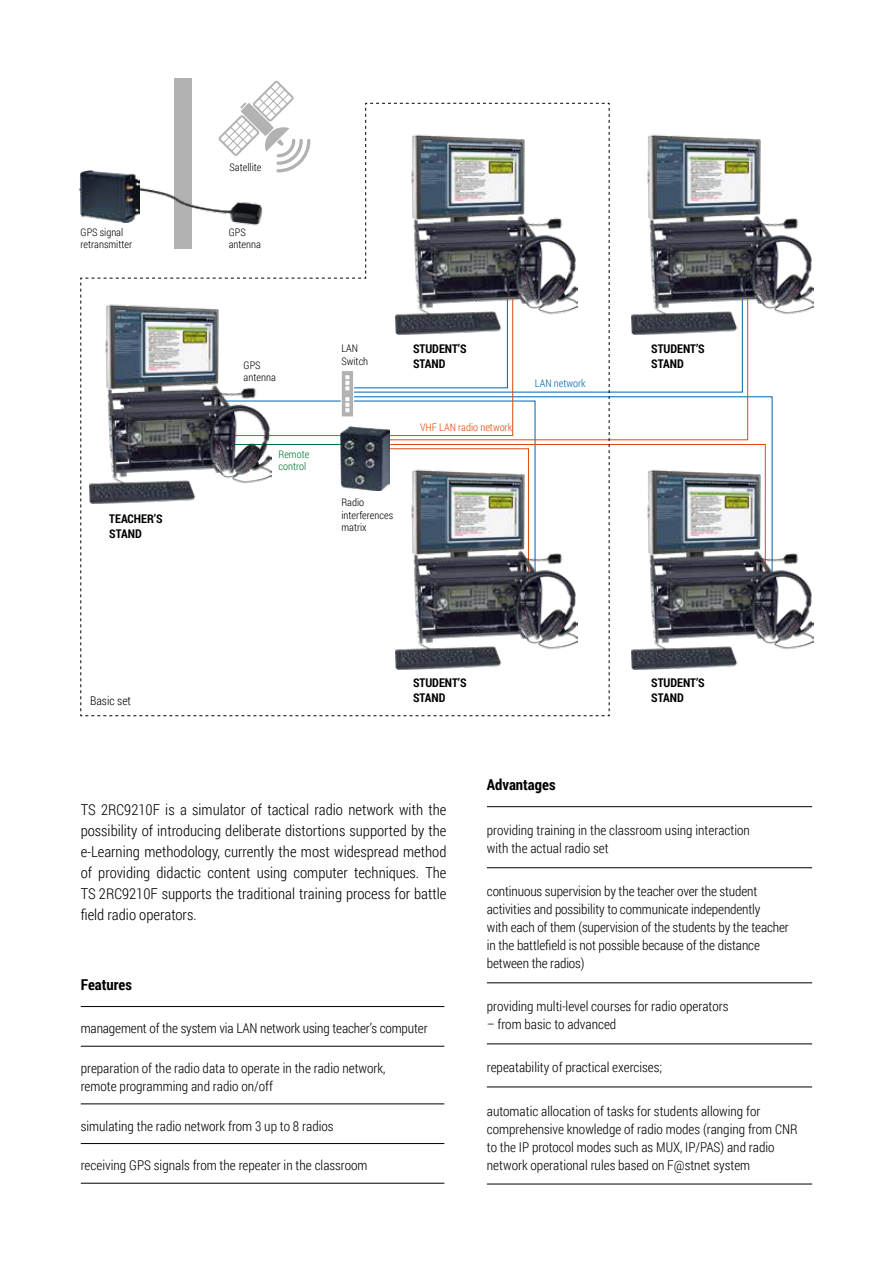
<style>
.page{position:relative;width:893px;height:1263px;background:#fff}
.page>*{position:absolute;margin:0;border:0;box-sizing:border-box;transform-origin:0 0}
.t1{font:300 15px/21px "Roboto Condensed";color:#000;text-align:justify}
.t2{font:700 15px "Roboto Condensed";color:#000}
.t3{font:300 13.5px/18px "Roboto Condensed";color:#000}
.t4{font:700 12px/15px "Roboto Condensed";color:#000}
.t5{font:300 12px "Roboto Condensed";color:#000}
.t6{font:300 10.5px/12.6px "Roboto Condensed";color:#000}
.t7{font:300 10.5px "Roboto Condensed";color:#de4b0d}
.t8{font:300 10.5px/12.6px "Roboto Condensed";color:#007835}
.t9{font:300 10.5px "Roboto Condensed";color:#0065ac}
</style>
<div class="page">
<hr style="left:487px;top:806px;width:325px;height:1px;background:#000">
<hr style="left:487px;top:867px;width:325px;height:1px;background:#000">
<hr style="left:487px;top:982px;width:325px;height:1px;background:#000">
<hr style="left:487px;top:1043px;width:325px;height:1px;background:#000">
<hr style="left:487px;top:1086px;width:325px;height:1px;background:#000">
<hr style="left:487px;top:1184px;width:325px;height:1px;background:#000">
<hr style="left:81px;top:1006px;width:363px;height:1px;background:#000">
<hr style="left:81px;top:1046px;width:363px;height:1px;background:#000">
<hr style="left:81px;top:1103px;width:363px;height:1px;background:#000">
<hr style="left:81px;top:1143px;width:363px;height:1px;background:#000">
<hr style="left:81px;top:1183px;width:363px;height:1px;background:#000">
<img style="left:743px;top:433px;width:70px;height:217px">
<img style="left:745px;top:525px;width:66px;height:50px">
<img style="left:743px;top:138px;width:70px;height:196px">
<img style="left:745px;top:190px;width:66px;height:50px">
<svg style="left:80px;top:81px;width:663px;height:635px"></svg>
<p class="t6" style="left:230px;top:160px;width:33px">Satellite</p>
<p class="t6" style="left:81px;top:225px;width:53px">GPS signal retransmitter</p>
<p class="t6" style="left:229px;top:225px;width:34px">GPS antenna</p>
<p class="t4" style="left:109px;top:511px;width:55px">TEACHER’S<br>STAND</p>
<p class="t6" style="left:244px;top:358px;width:34px">GPS antenna</p>
<p class="t8" style="left:279px;top:447px;width:32px">Remote control</p>
<p class="t6" style="left:341px;top:342px;width:28px">LAN<br>Switch</p>
<p class="t4" style="left:413px;top:340px;width:55px">STUDENT’S<br>STAND</p>
<p class="t4" style="left:651px;top:340px;width:55px">STUDENT’S<br>STAND</p>
<p class="t6" style="left:341px;top:496px;width:53px">Radio interferences matrix</p>
<p class="t7" style="left:420px;top:420px;width:94px">VHF LAN radio network</p>
<p class="t9" style="left:535px;top:376px;width:52px">LAN network</p>
<p class="t5" style="left:90px;top:692px;width:42px">Basic set</p>
<p class="t4" style="left:413px;top:674px;width:55px">STUDENT’S<br>STAND</p>
<p class="t4" style="left:651px;top:674px;width:55px">STUDENT’S<br>STAND</p>
<p class="t1" style="left:81px;top:799px;width:367px">TS 2RC9210F is a simulator of tactical radio network with the possibility of introducing deliberate distortions supported by the e-Learning methodology, currently the most widespread method of providing didactic content using computer techniques. The TS 2RC9210F supports the traditional training process for battle field radio operators.</p>
<p class="t2" style="left:81px;top:974px;width:53px">Features</p>
<p class="t3" style="left:81px;top:1019px;width:348px">management of the system via LAN network using teacher’s computer</p>
<p class="t3" style="left:81px;top:1059px;width:306px">preparation of the radio data to operate in the radio network, remote programming and radio on/off</p>
<p class="t3" style="left:81px;top:1116px;width:254px">simulating the radio network from 3 up to 8 radios</p>
<p class="t3" style="left:81px;top:1156px;width:288px">receiving GPS signals from the repeater in the classroom</p>
<p class="t2" style="left:487px;top:774px;width:70px">Advantages</p>
<p class="t3" style="left:487px;top:821px;width:265px">providing training in the classroom using interaction with the actual radio set</p>
<p class="t3" style="left:487px;top:882px;width:303px">continuous supervision by the teacher over the student activities and possibility to communicate independently<br>with each of them (supervision of the students by the teacher in the battlefield is not possible because of the distance between the radios)</p>
<p class="t3" style="left:487px;top:997px;width:243px">providing multi-level courses for radio operators</p>
<p class="t3" style="left:487px;top:1015px;width:131px">– from basic to advanced</p>
<p class="t3" style="left:487px;top:1058px;width:177px">repeatability of practical exercises;</p>
<p class="t3" style="left:487px;top:1101px;width:312px">automatic allocation of tasks for students allowing for comprehensive knowledge of radio modes (ranging from CNR to the IP protocol modes such as MUX, IP/PAS) and radio network operational rules based on F@stnet system</p>
</div>
